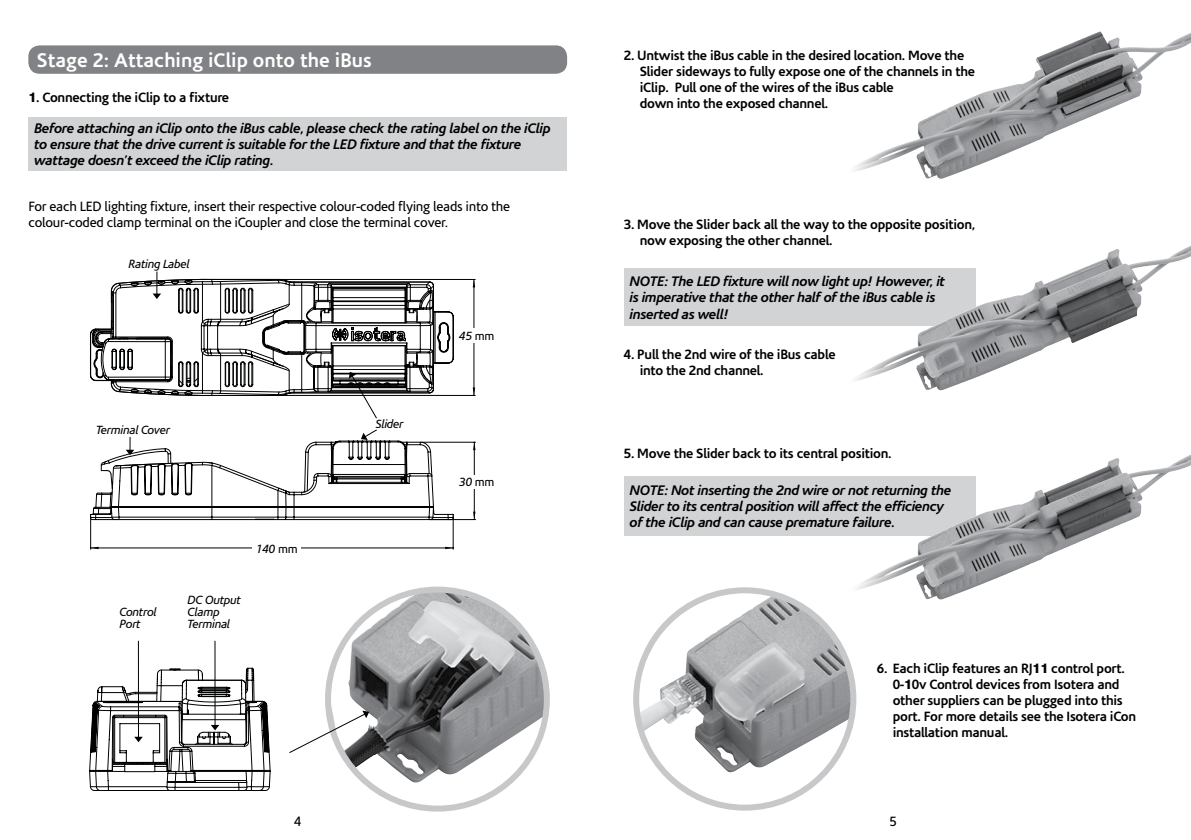
<style>
.page{position:relative;width:1191px;height:840px;background:#fff}
.page>*{position:absolute;margin:0;border:0;box-sizing:border-box;transform-origin:0 0}
.t1{font:700 20px "Corisande";color:#fff}
.t2{font:italic 700 14px/16px "Corisande";letter-spacing:-.02em;color:#000}
.t3{font:700 13.6px/16px "Corisande";letter-spacing:-.02em;color:#000}
.t4{font:13.6px/16px "Corisande";letter-spacing:-.02em;color:#000}
.t5{font:italic 12px/12px "Corisande";letter-spacing:-.02em;color:#000}
.s1{font-family:"Swiss 721 BT";font-weight:800}
.s2{font-style:normal}
</style>
<div class="page">
<img style="left:338px;top:593px;width:209px;height:189px">
<div style="left:325px;top:586px;width:225px;height:225px;border:6px solid #c7c8ca;border-radius:50%"></div>
<div style="left:28px;top:45px;width:539px;height:29px;background:#808285;border-radius:11px"></div>
<hr style="left:138px;top:640px;width:1px;height:98px;background:#000">
<hr style="left:214px;top:640px;width:1px;height:87px;background:#000">
<svg style="left:89px;top:646px;width:280px;height:144px"></svg>
<img style="left:854px;top:31px;width:311px;height:148px">
<div style="left:624px;top:475px;width:351px;height:60px;background:#d1d3d4"></div>
<div style="left:624px;top:268px;width:351px;height:58px;background:#d1d3d4"></div>
<div style="left:28px;top:117px;width:539px;height:54px;background:#d1d3d4"></div>
<img style="left:855px;top:249px;width:325px;height:141px">
<img style="left:845px;top:454px;width:346px;height:145px">
<img style="left:637px;top:594px;width:216px;height:178px">
<div style="left:633px;top:587px;width:223px;height:223px;border:6px solid #c7c8ca;border-radius:50%"></div>
<svg style="left:91px;top:519px;width:362px;height:5px"></svg>
<svg style="left:473px;top:279px;width:2px;height:8px"></svg>
<svg style="left:473px;top:387px;width:2px;height:8px"></svg>
<hr style="left:421px;top:441px;width:54px;height:1px;background:#000101">
<hr style="left:430px;top:519px;width:45px;height:1px;background:#000101">
<hr style="left:474px;top:442px;width:1px;height:77px;background:#000101">
<hr style="left:90px;top:515px;width:1px;height:34px;background:#000101">
<hr style="left:453px;top:515px;width:1px;height:34px;background:#000101">
<hr style="left:91px;top:547px;width:362px;height:1px;background:#000101">
<svg style="left:91px;top:546px;width:8px;height:3px"></svg>
<svg style="left:445px;top:546px;width:8px;height:3px"></svg>
<svg style="left:90px;top:271px;width:364px;height:148px"></svg>
<svg style="left:90px;top:429px;width:364px;height:90px"></svg>
<div style="left:253px;top:543px;width:48px;height:9px;background:#fff"></div>
<div style="left:459px;top:475px;width:37px;height:13px;background:#fff"></div>
<h1 class="t1" style="left:37px;top:49px;width:336px">Stage 2: Attaching iClip onto the iBus</h1>
<p class="t3" style="left:28px;top:89px;width:202px"><span class="s1">1</span>. Connecting the iClip to a fixture</p>
<p class="t2" style="left:34px;top:120px;width:518px">Before attaching an iClip onto the iBus cable, please check the rating label on the iClip to ensure that the drive current is suitable for the LED fixture and that the fixture wattage doesn’t exceed the iClip rating.</p>
<p class="t4" style="left:28px;top:198px;width:483px">For each LED lighting fixture, insert their respective colour-coded flying leads into the colour-coded clamp terminal on the iCoupler and close the terminal cover.</p>
<p class="t5" style="left:129px;top:258px;width:62px">Rating Label</p>
<p class="t5" style="left:96px;top:424px;width:75px">Terminal Cover</p>
<p class="t5" style="left:120px;top:605px;width:39px">Control<br>Port</p>
<p class="t5" style="left:188px;top:593px;width:55px">DC Output<br>Clamp<br>Terminal</p>
<p class="t5" style="left:256px;top:543px;width:43px">140 <span class="s2">mm</span></p>
<p class="t5" style="left:375px;top:418px;width:29px">Slider</p>
<p class="t5" style="left:459px;top:330px;width:36px">45 <span class="s2">mm</span></p>
<p class="t5" style="left:459px;top:476px;width:36px">30 <span class="s2">mm</span></p>
<p class="t3" style="left:639px;top:47px;width:337px;text-indent:-16px">2. Untwist the iBus cable in the desired location. Move the Slider sideways to fully expose one of the channels in the iClip. Pull one of the wires of the iBus cable<br>down into the exposed channel.</p>
<p class="t3" style="left:639px;top:216px;width:337px;text-indent:-16px">3. Move the Slider back all the way to the opposite position, now exposing the other channel.</p>
<p class="t2" style="left:629px;top:274px;width:317px">NOTE: The LED fixture will now light up! However, it is imperative that the other half of the iBus cable is inserted as well!</p>
<p class="t3" style="left:639px;top:346px;width:197px;text-indent:-16px">4. Pull the 2nd wire of the iBus cable into the 2nd channel.</p>
<p class="t3" style="left:624px;top:445px;width:269px">5. Move the Slider back to its central position.</p>
<p class="t2" style="left:629px;top:482px;width:323px">NOTE: Not inserting the 2nd wire or not returning the<br>Slider to its central position will affect the efficiency of the iClip and can cause premature failure.</p>
<p class="t3" style="left:892px;top:659px;width:245px;text-indent:-16px">6. Each iClip features an RJ<span class="s1">11</span> control port.<br>0-<span class="s1">1</span>0v Control devices from Isotera and other suppliers can be plugged into this port. For more details see the Isotera iCon installation manual.</p>
<p class="t4" style="left:294px;top:812px;width:9px">4</p>
<p class="t4" style="left:889px;top:812px;width:9px">5</p>
</div>
